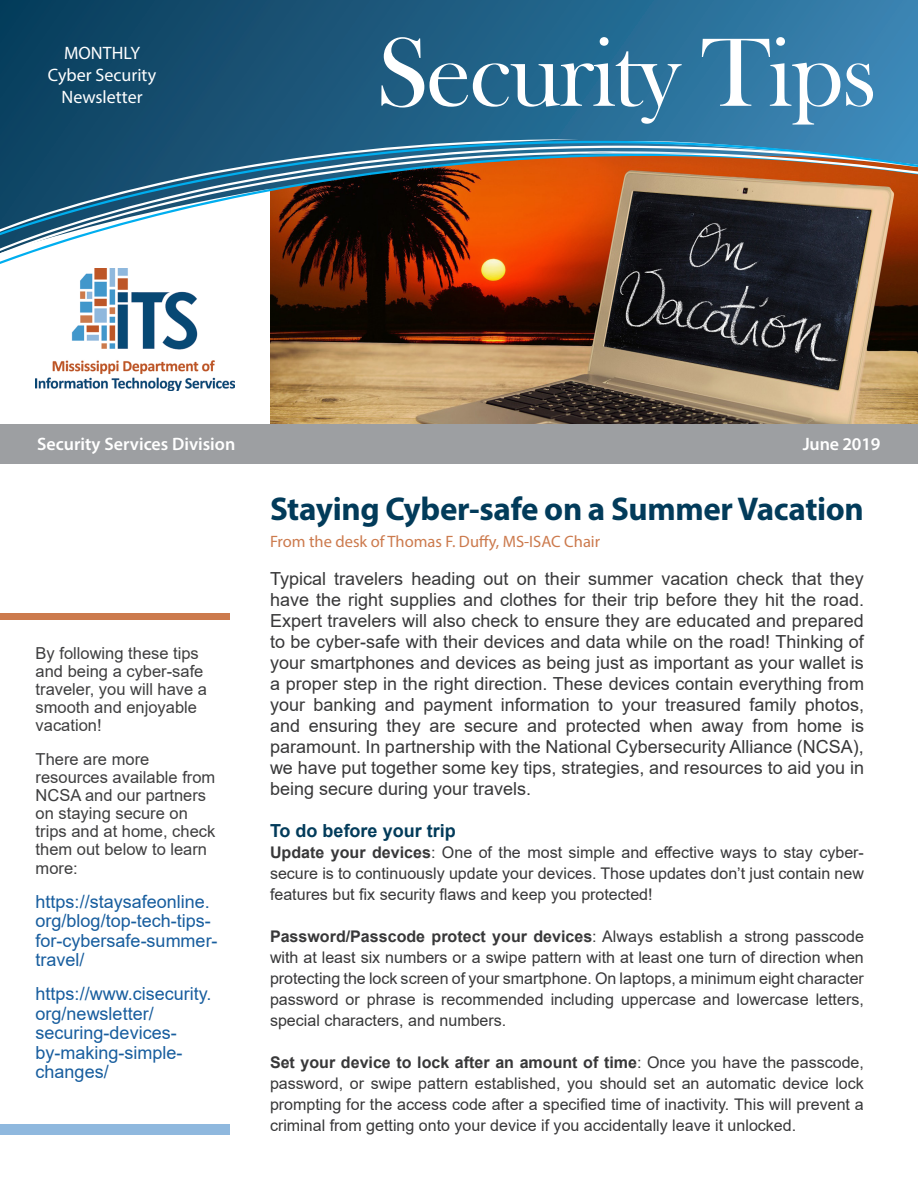
<style>
.page{position:relative;width:918px;height:1188px;background:#fff}
.page>*{position:absolute;margin:0;border:0;box-sizing:border-box;transform-origin:0 0}
.t1{font:100.5px "Bask Old Face";letter-spacing:-.02em;color:#fff}
.t2{font:700 33px "Myriad Pro";letter-spacing:-.01em;color:#023b5a}
.t3{font:18px/21px "Arial";color:#383839;text-align:justify}
.t4{font:18px/19.5px "Arial";color:#175d9e}
.t5{font:600 18px "Myriad Pro";color:#fff}
.t6{font:18px "Myriad Pro";color:#fff}
.t7{font:700 18px "Arial";color:#023b5a}
.t8{font:16.5px/18px "Arial";color:#3e3e3f}
.t9{font:16.5px "Myriad Pro";color:#cc7a4d}
.t10{font:16.05px/21px "Arial";color:#383839;text-align:justify}
.s1{font-weight:700}
</style>
<div class="page">
<img style="left:270px;top:268px;width:648px;height:156px">
<img style="left:35px;top:268px;width:199px;height:122px">
<svg style="left:0;top:0;width:918px;height:139px;background:#216187"></svg>
<svg style="left:0;top:139px;width:918px;height:12px;background:#35789d"></svg>
<svg style="left:0;top:262px;width:918px;height:6px"></svg>
<svg style="left:0;top:151px;width:918px;height:111px;background:#7b6357"></svg>
<svg style="left:561px;top:151px;width:162px;height:3px"></svg>
<div style="left:0;top:424px;width:918px;height:40px;background:#9d9fa2"></div>
<div style="left:0;top:613px;width:230px;height:6px;background:#cc7a4d"></div>
<div style="left:0;top:1124px;width:230px;height:11px;background:#8fb8de"></div>
<p class="t6" style="left:64px;top:42px;width:78px">MONTHLY</p>
<p class="t6" style="left:48px;top:64px;width:110px">Cyber Security</p>
<p class="t6" style="left:62px;top:85px;width:83px">Newsletter</p>
<p class="t1" style="left:377px;top:17px;width:502px">Security Tips</p>
<p class="t5" style="left:37px;top:432px;width:200px">Security Services Division</p>
<p class="t5" style="left:803px;top:432px;width:79px">June 2019</p>
<p class="t8" style="left:36px;top:644px;width:173px">By following these tips and being a cyber-safe traveler, you will have a smooth and enjoyable vacation!</p>
<p class="t8" style="left:36px;top:750px;width:181px">There are more resources available from<br>NCSA and our partners on staying secure on trips and at home, check them out below to learn</p>
<p class="t8" style="left:36px;top:859px;width:44px">more:</p>
<p class="t4" style="left:36px;top:892px;width:184px">https://staysafeonline. org/blog/top-tech-tips&shy;for-cybersafe-summer&shy;travel/</p>
<p class="t4" style="left:36px;top:984px;width:177px">https://www.cisecurity. org/newsletter/ securing-devices&shy;by-making-simple&shy;changes/</p>
<p class="t2" style="left:270px;top:487px;width:595px">Staying Cyber-safe on a Summer Vacation</p>
<p class="t9" style="left:270px;top:531px;width:332px">From the desk of Thomas F. Duffy, MS-ISAC Chair</p>
<p class="t3" style="left:270px;top:568px;width:596px">Typical travelers heading out on their summer vacation check that they have the right supplies and clothes for their trip before they hit the road.<br>Expert travelers will also check to ensure they are educated and prepared to be cyber-safe with their devices and data while on the road! Thinking of your smartphones and devices as being just as important as your wallet is a proper step in the right direction. These devices contain everything from your banking and payment information to your treasured family photos, and ensuring they are secure and protected when away from home is paramount. In partnership with the National Cybersecurity Alliance (NCSA), we have put together some key tips, strategies, and resources to aid you in being secure during your travels.</p>
<p class="t7" style="left:270px;top:818px;width:187px">To do before your trip</p>
<p class="t10" style="left:270px;top:842px;width:595px"><span class="s1">Update your devices</span>: One of the most simple and effective ways to stay cyber&shy;secure is to continuously update your devices. Those updates don’t just contain new features but fix security flaws and keep you protected!</p>
<p class="t10" style="left:270px;top:926px;width:595px"><span class="s1">Password/Passcode protect your devices</span>: Always establish a strong passcode with at least six numbers or a swipe pattern with at least one turn of direction when protecting the lock screen of your smartphone. On laptops, a minimum eight character password or phrase is recommended including uppercase and lowercase letters, special characters, and numbers.</p>
<p class="t10" style="left:270px;top:1052px;width:595px"><span class="s1">Set your device to lock after an amount of time</span>: Once you have the passcode, password, or swipe pattern established, you should set an automatic device lock prompting for the access code after a specified time of inactivity. This will prevent a criminal from getting onto your device if you accidentally leave it unlocked.</p>
</div>
